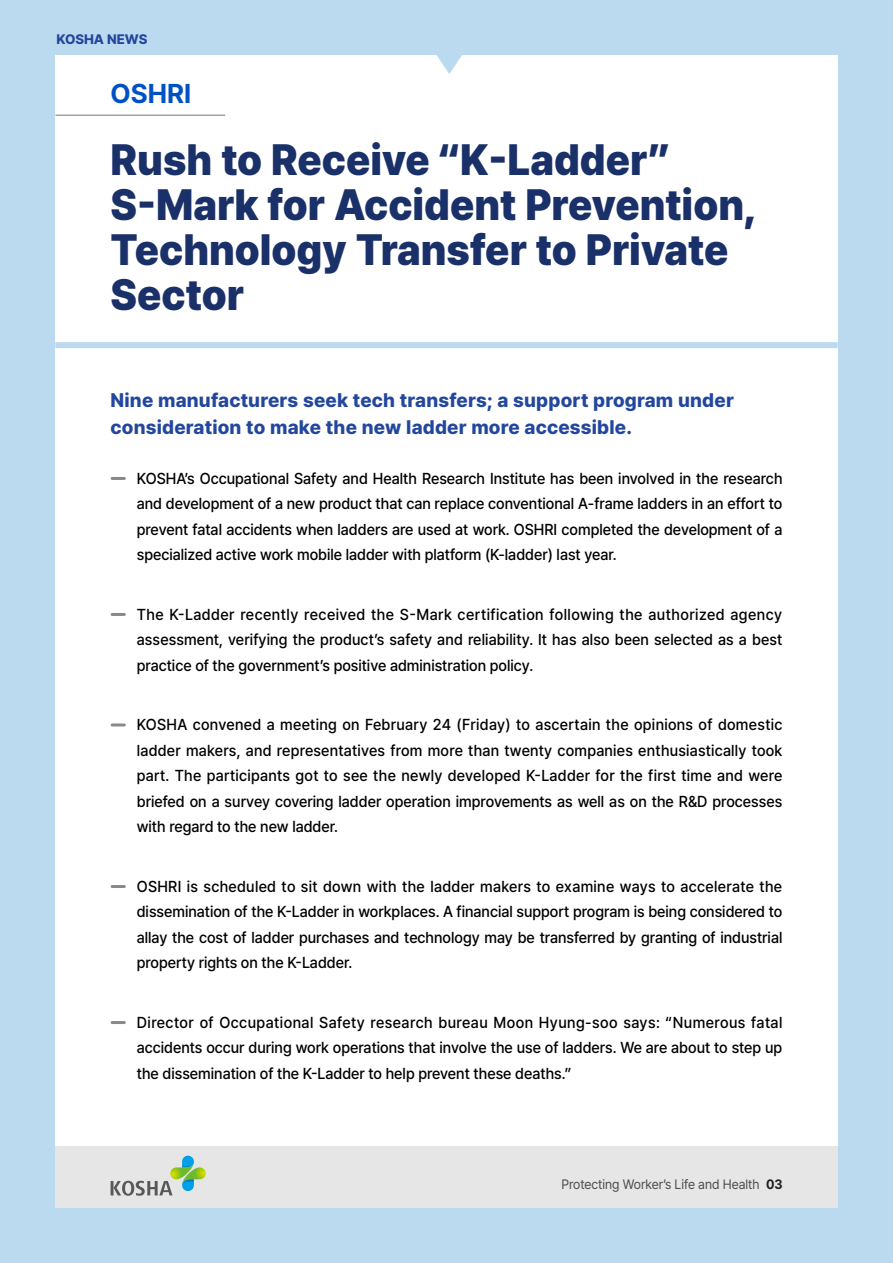
<style>
.page{position:relative;width:893px;height:1263px;background:#bcdaef}
.page>*{position:absolute;margin:0;border:0;box-sizing:border-box;transform-origin:0 0}
.t1{font:900 43.5px/45px "Pretendard";color:#1a3069;scale:.95 1}
.t2{font:700 27px "Pretendard";color:#0051c6}
.t3{font:800 19.5px/27px "Pretendard";letter-spacing:.01em;color:#22479c}
.t4{font:500 15.75px/25.5px "Pretendard";color:#000;text-align:justify;scale:.95 1}
.t5{font:800 13.65px "Pretendard";color:#22479c}
.t6{font:13.5px "Pretendard";color:#4e4b4c;scale:.95 1}
.s1{font-weight:700;color:#221e1f}
</style>
<div class="page">
<div style="left:55px;top:55px;width:783px;height:1153px;background:#fff"></div>
<div style="left:55px;top:1147px;width:783px;height:61px;background:#e6e6e6"></div>
<svg style="left:112px;top:477px;width:12px;height:3px"></svg>
<svg style="left:112px;top:613px;width:12px;height:3px"></svg>
<svg style="left:112px;top:723px;width:12px;height:3px"></svg>
<svg style="left:112px;top:885px;width:12px;height:3px"></svg>
<svg style="left:112px;top:1021px;width:12px;height:3px"></svg>
<div style="left:55px;top:342px;width:783px;height:6px;background:#bcdaef"></div>
<hr style="left:56px;top:114px;width:169px;height:2px;background:#9fa0a0">
<svg style="left:111px;top:1156px;width:95px;height:40px"></svg>
<svg style="left:436px;top:55px;width:26px;height:19px"></svg>
<p class="t5" style="left:56px;top:29px;width:93px">KOSHA NEWS</p>
<h2 class="t2" style="left:111px;top:74px;width:82px">OSHRI</h2>
<h1 class="t1" style="left:111px;top:136px;width:682px">Rush to Receive “K-Ladder”<br>S-Mark for Accident Prevention,<br>Technology Transfer to Private<br>Sector</h1>
<p class="t3" style="left:111px;top:386px;width:625px">Nine manufacturers seek tech transfers; a support program under consideration to make the new ladder more accessible.</p>
<p class="t4" style="left:137px;top:465px;width:681px">KOSHA’s Occupational Safety and Health Research Institute has been involved in the research and development of a new product that can replace conventional A-frame ladders in an effort to prevent fatal accidents when ladders are used at work. OSHRI completed the development of a specialized active work mobile ladder with platform (K-ladder) last year.</p>
<p class="t4" style="left:137px;top:601px;width:681px">The K-Ladder recently received the S-Mark certification following the authorized agency assessment, verifying the product’s safety and reliability. It has also been selected as a best practice of the government’s positive administration policy.</p>
<p class="t4" style="left:137px;top:711px;width:681px">KOSHA convened a meeting on February 24 (Friday) to ascertain the opinions of domestic ladder makers, and representatives from more than twenty companies enthusiastically took part. The participants got to see the newly developed K-Ladder for the first time and were briefed on a survey covering ladder operation improvements as well as on the R&amp;D processes with regard to the new ladder.</p>
<p class="t4" style="left:137px;top:873px;width:681px">OSHRI is scheduled to sit down with the ladder makers to examine ways to accelerate the dissemination of the K-Ladder in workplaces. A financial support program is being considered to allay the cost of ladder purchases and technology may be transferred by granting of industrial property rights on the K-Ladder.</p>
<p class="t4" style="left:137px;top:1009px;width:681px">Director of Occupational Safety research bureau Moon Hyung-soo says: “Numerous fatal accidents occur during work operations that involve the use of ladders. We are about to step up the dissemination of the K-Ladder to help prevent these deaths.”</p>
<p class="t6" style="left:561px;top:1174px;width:235px">Protecting Worker’s Life and Health <span class="s1">03</span></p>
</div>
